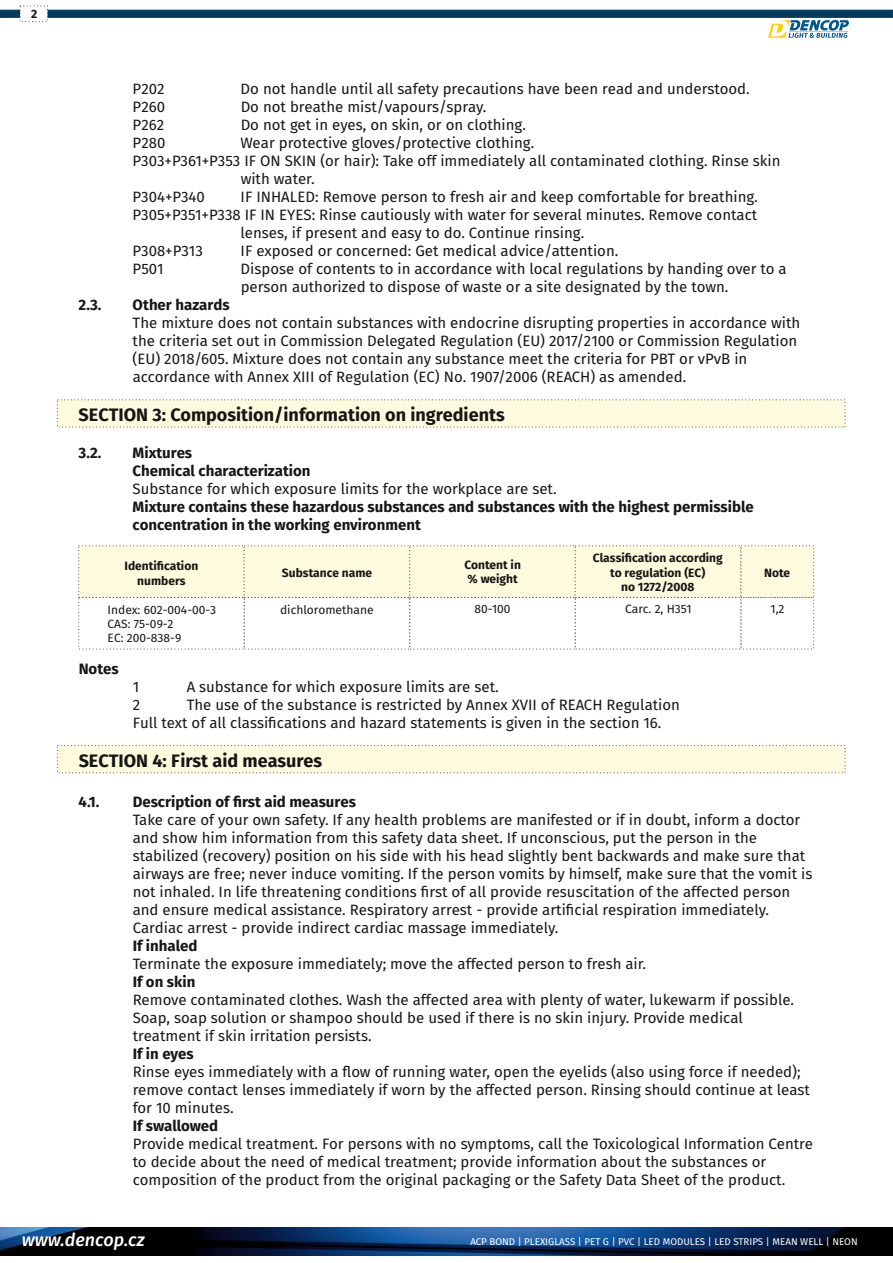
<style>
.page{position:relative;width:893px;height:1263px;background:#fff}
.page>*{position:absolute;margin:0;border:0;box-sizing:border-box;transform-origin:0 0}
.t1{font:700 18px "Fira Sans";color:#151616}
.t2{font:italic 500 18px "Fira Sans";color:#fff}
.t3{font:15px "Fira Sans";color:#151616}
.t4{font:700 15px "Fira Sans";color:#151616}
.t5{font:700 12px/14.4px "Fira Sans";color:#151616;text-align:center}
.t6{font:12px/14.4px "Fira Sans";color:#151616}
.t7{font:9.75px "Fira Sans";color:#fff}
</style>
<div class="page">
<svg style="left:57px;top:399px;width:789px;height:29px;background:#fbf8dd"></svg>
<svg style="left:57px;top:745px;width:789px;height:29px;background:#fbf8dd"></svg>
<img style="left:0;top:1228px;width:893px;height:27px">
<div style="left:78px;top:545px;width:736px;height:53px;background:#fffbde"></div>
<svg style="left:0;top:5px;width:893px;height:33px"></svg>
<p class="t5" style="left:31px;top:7px;width:8px">2</p>
<p class="t3" style="left:133px;top:80px;width:33px">P202</p>
<p class="t3" style="left:241px;top:80px;width:511px">Do not handle until all safety precautions have been read and understood.</p>
<p class="t3" style="left:133px;top:98px;width:34px">P260</p>
<p class="t3" style="left:241px;top:98px;width:247px">Do not breathe mist/vapours/spray.</p>
<p class="t3" style="left:133px;top:116px;width:33px">P262</p>
<p class="t3" style="left:241px;top:116px;width:287px">Do not get in eyes, on skin, or on clothing.</p>
<p class="t3" style="left:133px;top:134px;width:34px">P280</p>
<p class="t3" style="left:241px;top:134px;width:295px">Wear protective gloves/protective clothing.</p>
<p class="t3" style="left:133px;top:152px;width:649px">P303+P361+P353 IF ON SKIN (or hair): Take off immediately all contaminated clothing. Rinse skin</p>
<p class="t3" style="left:241px;top:170px;width:75px">with water.</p>
<p class="t3" style="left:133px;top:188px;width:74px">P304+P340</p>
<p class="t3" style="left:241px;top:188px;width:519px">IF INHALED: Remove person to fresh air and keep comfortable for breathing.</p>
<p class="t3" style="left:241px;top:224px;width:345px">lenses, if present and easy to do. Continue rinsing.</p>
<p class="t3" style="left:133px;top:206px;width:626px">P305+P351+P338 IF IN EYES: Rinse cautiously with water for several minutes. Remove contact</p>
<p class="t3" style="left:133px;top:242px;width:72px">P308+P313</p>
<p class="t3" style="left:241px;top:242px;width:379px">IF exposed or concerned: Get medical advice/attention.</p>
<p class="t3" style="left:133px;top:260px;width:32px">P501</p>
<p class="t3" style="left:241px;top:260px;width:548px">Dispose of contents to in accordance with local regulations by handing over to a</p>
<p class="t3" style="left:241px;top:278px;width:489px">person authorized to dispose of waste or a site designated by the town.</p>
<p class="t4" style="left:79px;top:296px;width:24px">2.3.</p>
<p class="t4" style="left:133px;top:296px;width:98px">Other hazards</p>
<p class="t3" style="left:133px;top:332px;width:666px">the criteria set out in Commission Delegated Regulation (EU) 2017/2100 or Commission Regulation</p>
<p class="t3" style="left:133px;top:314px;width:669px">The mixture does not contain substances with endocrine disrupting properties in accordance with</p>
<p class="t3" style="left:133px;top:350px;width:616px">(EU) 2018/605. Mixture does not contain any substance meet the criteria for PBT or vPvB in</p>
<p class="t3" style="left:133px;top:368px;width:555px">accordance with Annex XIII of Regulation (EC) No. 1907/2006 (REACH) as amended.</p>
<p class="t1" style="left:79px;top:404px;width:428px">SECTION 3: Composition/information on ingredients</p>
<p class="t4" style="left:79px;top:444px;width:24px">3.2.</p>
<p class="t4" style="left:133px;top:444px;width:61px">Mixtures</p>
<p class="t3" style="left:133px;top:480px;width:425px">Substance for which exposure limits for the workplace are set.</p>
<p class="t4" style="left:133px;top:462px;width:179px">Chemical characterization</p>
<p class="t4" style="left:133px;top:498px;width:622px">Mixture contains these hazardous substances and substances with the highest permissible</p>
<p class="t4" style="left:133px;top:516px;width:290px">concentration in the working environment</p>
<p class="t5" style="left:593px;top:551px;width:131px">Classification according to regulation (EC)<br>no 1272/2008</p>
<p class="t5" style="left:125px;top:559px;width:75px">Identification numbers</p>
<p class="t5" style="left:464px;top:558px;width:58px;text-align:left">Content in % weight</p>
<p class="t5" style="left:282px;top:566px;width:92px">Substance name</p>
<p class="t5" style="left:764px;top:565px;width:28px">Note</p>
<p class="t6" style="left:108px;top:602px;width:110px">Index: 602-004-00-3</p>
<p class="t6" style="left:280px;top:603px;width:95px">dichloromethane</p>
<p class="t6" style="left:625px;top:602px;width:68px">Carc. 2, H351</p>
<p class="t6" style="left:770px;top:601px;width:16px">1,2</p>
<p class="t6" style="left:108px;top:617px;width:75px">CAS: 75-09-2<br>EC: 200-838-9</p>
<p class="t6" style="left:474px;top:601px;width:38px">80-100</p>
<p class="t4" style="left:79px;top:660px;width:41px">Notes</p>
<p class="t3" style="left:133px;top:678px;width:8px">1</p>
<p class="t3" style="left:187px;top:678px;width:313px">A substance for which exposure limits are set.</p>
<p class="t3" style="left:133px;top:696px;width:9px">2</p>
<p class="t3" style="left:187px;top:696px;width:495px">The use of the substance is restricted by Annex XVII of REACH Regulation</p>
<p class="t3" style="left:133px;top:714px;width:530px">Full text of all classifications and hazard statements is given in the section 16.</p>
<p class="t1" style="left:79px;top:750px;width:245px">SECTION 4: First aid measures</p>
<p class="t4" style="left:79px;top:793px;width:22px">4.1.</p>
<p class="t4" style="left:133px;top:793px;width:225px">Description of first aid measures</p>
<p class="t3" style="left:133px;top:811px;width:669px">Take care of your own safety. If any health problems are manifested or if in doubt, inform a doctor</p>
<p class="t3" style="left:133px;top:829px;width:626px">and show him information from this safety data sheet. If unconscious, put the person in the</p>
<p class="t3" style="left:133px;top:847px;width:674px">stabilized (recovery) position on his side with his head slightly bent backwards and make sure that</p>
<p class="t3" style="left:133px;top:865px;width:681px">airways are free; never induce vomiting. If the person vomits by himself, make sure that the vomit is</p>
<p class="t3" style="left:133px;top:883px;width:659px">not inhaled. In life threatening conditions first of all provide resuscitation of the affected person</p>
<p class="t3" style="left:133px;top:901px;width:638px">and ensure medical assistance. Respiratory arrest - provide artificial respiration immediately.</p>
<p class="t3" style="left:133px;top:919px;width:427px">Cardiac arrest - provide indirect cardiac massage immediately.</p>
<p class="t4" style="left:133px;top:937px;width:66px">If inhaled</p>
<p class="t3" style="left:133px;top:955px;width:515px">Terminate the exposure immediately; move the affected person to fresh air.</p>
<p class="t4" style="left:133px;top:973px;width:64px">If on skin</p>
<p class="t3" style="left:133px;top:991px;width:663px">Remove contaminated clothes. Wash the affected area with plenty of water, lukewarm if possible.</p>
<p class="t4" style="left:133px;top:1045px;width:62px">If in eyes</p>
<p class="t3" style="left:133px;top:1099px;width:102px">for 10 minutes.</p>
<p class="t3" style="left:133px;top:1009px;width:612px">Soap, soap solution or shampoo should be used if there is no skin injury. Provide medical</p>
<p class="t3" style="left:133px;top:1027px;width:240px">treatment if skin irritation persists.</p>
<p class="t3" style="left:133px;top:1063px;width:669px">Rinse eyes immediately with a flow of running water, open the eyelids (also using force if needed);</p>
<p class="t4" style="left:133px;top:1117px;width:87px">If swallowed</p>
<p class="t3" style="left:133px;top:1081px;width:679px">remove contact lenses immediately if worn by the affected person. Rinsing should continue at least</p>
<p class="t3" style="left:133px;top:1135px;width:682px">Provide medical treatment. For persons with no symptoms, call the Toxicological Information Centre</p>
<p class="t3" style="left:133px;top:1153px;width:635px">to decide about the need of medical treatment; provide information about the substances or</p>
<p class="t3" style="left:133px;top:1171px;width:654px">composition of the product from the original packaging or the Safety Data Sheet of the product.</p>
<p class="t2" style="left:22px;top:1229px;width:124px">www.dencop.cz</p>
<p class="t7" style="left:470px;top:1236px;width:389px">ACP BOND | PLEXIGLASS | PET G | PVC | LED MODULES | LED STRIPS | MEAN WELL | NEON</p>
</div>
